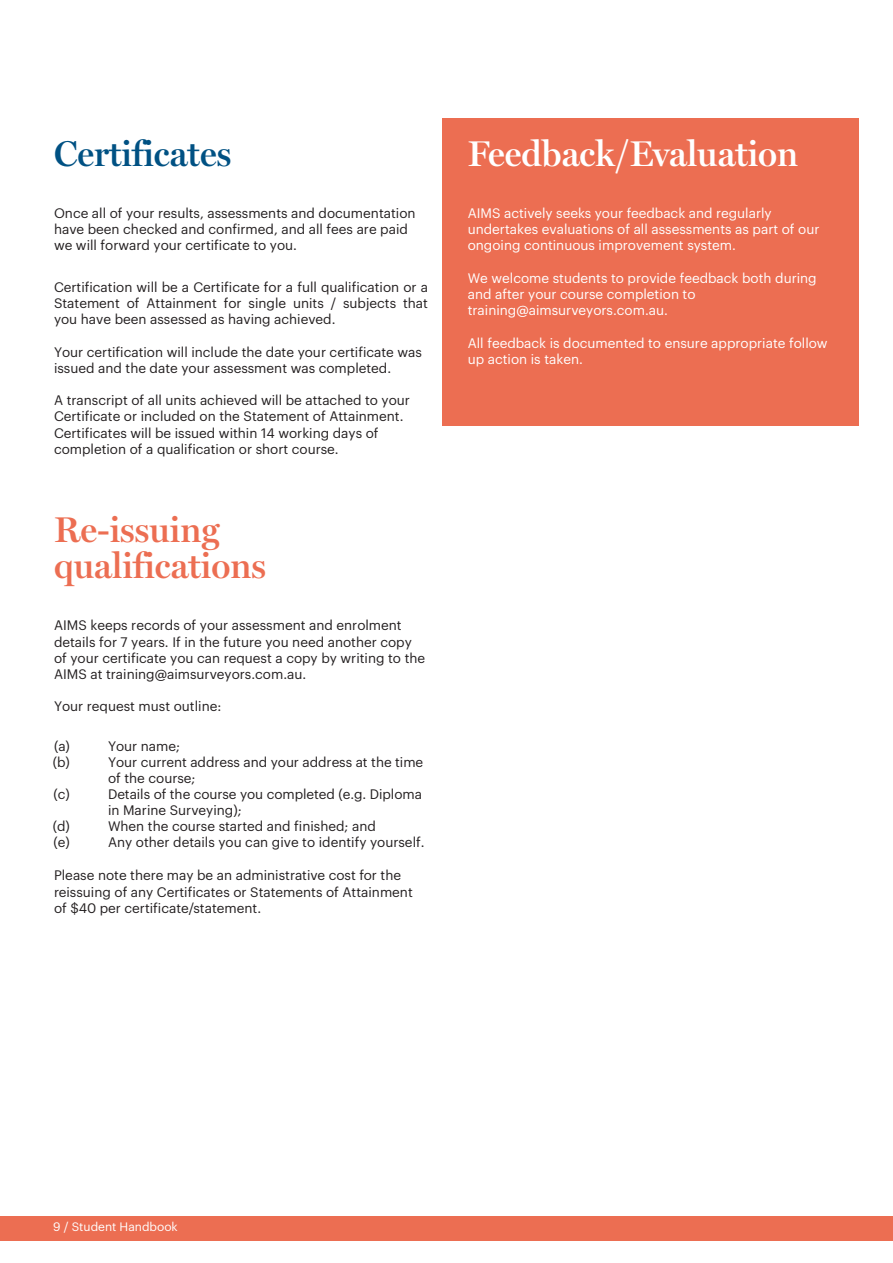
<style>
.page{position:relative;width:893px;height:1263px;background:#fff}
.page>*{position:absolute;margin:0;border:0;box-sizing:border-box;transform-origin:0 0}
.t1{font:600 36px/36px "Miller Display";color:#ec6e52}
.t2{font:600 36px "Miller Display";color:#fff}
.t3{font:600 36px "Miller Display";color:#005183}
.t4{font:13.5px/16.2px "Graphik";color:#231f20}
.t5{font:13.5px/16.2px "Graphik";color:#fff}
.t6{font:12px "Graphik";color:#fff}
</style>
<div class="page">
<div style="left:442px;top:118px;width:417px;height:307px;background:#ec6e52"></div>
<div style="left:0;top:1216px;width:893px;height:25px;background:#ec6e52"></div>
<p class="t3" style="left:54px;top:132px;width:179px">Certificates</p>
<p class="t4" style="left:54px;top:204px;width:363px">Once all of your results, assessments and documentation have been checked and confirmed, and all fees are paid we will forward your certificate to you.</p>
<p class="t4" style="left:54px;top:278px;width:376px;text-align:justify">Certification will be a Certificate for a full qualification or a Statement of Attainment for single units / subjects that you have been assessed as having achieved.</p>
<p class="t4" style="left:54px;top:343px;width:369px">Your certification will include the date your certificate was issued and the date your assessment was completed.</p>
<p class="t4" style="left:54px;top:391px;width:358px">A transcript of all units achieved will be attached to your Certificate or included on the Statement of Attainment.<br>Certificates will be issued within 14 working days of completion of a qualification or short course.</p>
<p class="t1" style="left:54px;top:511px;width:214px">Re-issuing qualifications</p>
<p class="t4" style="left:54px;top:616px;width:373px">AIMS keeps records of your assessment and enrolment details for 7 years. If in the future you need another copy of your certificate you can request a copy by writing to the AIMS at training@aimsurveyors.com.au.</p>
<p class="t4" style="left:54px;top:697px;width:169px">Your request must outline:</p>
<p class="t4" style="left:54px;top:737px;width:17px">(a)</p>
<p class="t4" style="left:108px;top:737px;width:74px">Your name;</p>
<p class="t4" style="left:53px;top:753px;width:19px">(b)</p>
<p class="t4" style="left:108px;top:753px;width:317px;line-height:15.8px">Your current address and your address at the time of the course;</p>
<p class="t4" style="left:54px;top:785px;width:18px">(c)</p>
<p class="t4" style="left:108px;top:785px;width:315px;line-height:15.8px">Details of the course you completed (e.g. Diploma in Marine Surveying);</p>
<p class="t4" style="left:53px;top:817px;width:19px">(d)</p>
<p class="t4" style="left:108px;top:817px;width:269px">When the course started and finished; and</p>
<p class="t4" style="left:54px;top:833px;width:18px">(e)</p>
<p class="t4" style="left:108px;top:833px;width:318px">Any other details you can give to identify yourself.</p>
<p class="t4" style="left:54px;top:866px;width:360px">Please note there may be an administrative cost for the reissuing of any Certificates or Statements of Attainment of $40 per certificate/statement.</p>
<p class="t2" style="left:468px;top:132px;width:332px">Feedback/Evaluation</p>
<p class="t5" style="left:468px;top:204px;width:353px">AIMS actively seeks your feedback and regularly undertakes evaluations of all assessments as part of our ongoing continuous improvement system.</p>
<p class="t5" style="left:468px;top:268px;width:350px">We welcome students to provide feedback both during and after your course completion to training@aimsurveyors.com.au.</p>
<p class="t5" style="left:468px;top:333px;width:361px">All feedback is documented to ensure appropriate follow up action is taken.</p>
<p class="t6" style="left:53px;top:1218px;width:126px">9 / Student Handbook</p>
</div>
